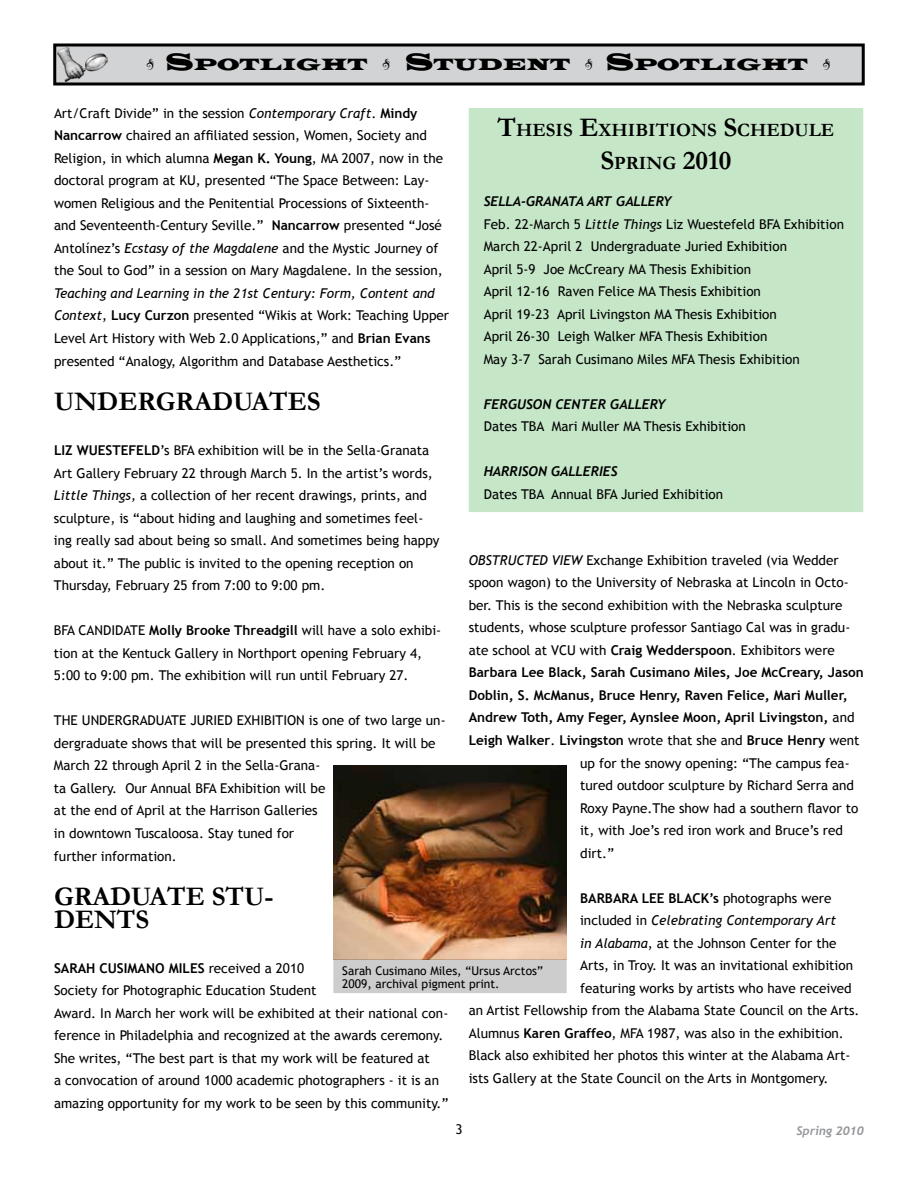
<style>
.page{position:relative;width:918px;height:1188px;background:#fff}
.page>*{position:absolute;margin:0;border:0;box-sizing:border-box;transform-origin:0 0}
.t1{font:700 27px/22.5px "Garamond";color:#000}
.t2{font:700 27px "Garamond";color:#000}
.t3{font:700 18.9px "Garamond";color:#000}
.t4{font:16.8px "Latin Wide";color:#000}
.t5{font:13.5px/22.5px "Trebuchet MS";color:#000}
.t6{font:700 13.5px "Trebuchet MS";color:#000}
.t7{font:italic 700 13.5px "Trebuchet";color:#000}
.t8{font:italic 13.5px "Trebuchet MS";color:#000}
.t9{font:12px/13.5px "Trebuchet MS";color:#000}
.t10{font:italic 700 12px "Trebuchet";color:#939598}
.s1{font-family:"Type Embellishments One Let Plain"}
.s2{font-size:24px}
.s3{font-style:italic}
.s4{font-weight:700}
.s5{font-size:27px}
.s6{font-size:18.9px}
.s7{font-weight:400}
.s8{font-style:normal}
</style>
<div class="page">
<div style="left:55px;top:45px;width:808px;height:39px;background:#d1d3d4"></div>
<div style="left:53px;top:44px;width:812px;height:42px;border:3px solid #000"></div>
<img style="left:57px;top:48px;width:51px;height:34px">
<div style="left:469px;top:108px;width:394px;height:404px;background:#c6e6c8"></div>
<img style="left:333px;top:766px;width:234px;height:193px">
<div style="left:334px;top:960px;width:232px;height:32px;background:#cdcdcd"></div>
<p class="t4" style="left:146px;top:54px;width:686px"><span class="s1">k</span> <span class="s2">S</span> POTLIGHT <span class="s1">k</span> <span class="s2">S</span> TUDENT <span class="s1">k</span> <span class="s2">S</span> POTLIGHT <span class="s1">k</span></p>
<p class="t5" style="left:54px;top:102px;width:391px">Art/Craft Divide” in the session <span class="s3">Contemporary Craft</span>. <span class="s4">Mindy Nancarrow</span> chaired an affiliated session, Women, Society and Religion, in which alumna <span class="s4">Megan K. Young</span>, MA 2007, now in the doctoral program at KU, presented “The Space Between: Lay&shy;women Religious and the Penitential Processions of Sixteenth&shy;and Seventeenth-Century Seville.” <span class="s4">Nancarrow</span> presented “José Antolínez’s <span class="s3">Ecstasy of the Magdalene</span> and the Mystic Journey of the Soul to God” in a session on Mary Magdalene. In the session,</p>
<p class="t5" style="left:54px;top:282px;width:397px"><span class="s3">Teaching and Learning in the 21st Century: Form, Content and Context</span>, <span class="s4">Lucy Curzon</span> presented “Wikis at Work: Teaching Upper Level Art History with Web 2.0 Applications,” and <span class="s4">Brian Evans </span>presented “Analogy, Algorithm and Database Aesthetics.”</p>
<h1 class="t1" style="left:54px;top:390px;width:268px">UNDERGRADUATES</h1>
<p class="t5" style="left:54px;top:440px;width:387px"><span class="s4">Liz Wuestefeld</span>’s BFA exhibition will be in the Sella-Granata Art Gallery February 22 through March 5. In the artist’s words, <span class="s3">Little Things,</span> a collection of her recent drawings, prints, and sculpture, is “about hiding and laughing and sometimes feel&shy;ing really sad about being so small. And sometimes being happy about it.” The public is invited to the opening reception on Thursday, February 25 from 7:00 to 9:00 pm.</p>
<p class="t5" style="left:54px;top:620px;width:33px">BFA candidat</p>
<h2 class="t3" style="left:498px;top:119px;width:337px"><span class="s5">T</span>HESIS <span class="s5">E</span>XHIBITIONS <span class="s5">S</span>CHEDULE</h2>
<h1 class="t2" style="left:600px;top:144px;width:133px">S<span class="s6">PRING</span> 2010</h1>
<p class="t7" style="left:484px;top:193px;width:190px">SELLA-GRANATA ART GALLERY</p>
<p class="t5" style="left:484px;top:213px;width:362px">Feb. 22-March 5 <span class="s3">Little Things</span> Liz Wuestefeld BFA Exhibition March 22-April 2 Undergraduate Juried Exhibition<br>April 5-9 Joe McCreary MA Thesis Exhibition<br>April 12-16 Raven Felice MA Thesis Exhibition<br>April 19-23 April Livingston MA Thesis Exhibition<br>April 26-30 Leigh Walker MFA Thesis Exhibition<br>May 3-7 Sarah Cusimano Miles MFA Thesis Exhibition</p>
<p class="t7" style="left:484px;top:396px;width:184px">FERGUSON CENTER GALLERY</p>
<p class="t5" style="left:484px;top:415px;width:264px">Dates TBA Mari Muller MA Thesis Exhibition</p>
<p class="t7" style="left:484px;top:463px;width:86px">HARR ISON GALLER</p>
<p class="t7" style="left:599px;top:463px;width:20px">IES</p>
<p class="t5" style="left:484px;top:483px;width:241px">Dates TBA Annual BFA Juried Exhibition</p>
<p class="t8" style="left:469px;top:552px;width:18px">Obstructed</p>
<p class="t8" style="left:552px;top:552px;width:17px">View</p>
<p class="t5" style="left:586px;top:549px;width:254px">Exchange Exhibition traveled (via Wedder</p>
<p class="t5" style="left:469px;top:572px;width:382px">spoon wagon) to the University of Nebraska at Lincoln in Octo-</p>
<p class="t5" style="left:469px;top:594px;width:375px">ber. This is the second exhibition with the Nebraska sculpture</p>
<p class="t5" style="left:469px;top:617px;width:383px">students, whose sculpture professor Santiago Cal was in gradu-</p>
<p class="t5" style="left:469px;top:639px;width:368px">ate school at VCU with <span class="s4">Craig Wedderspoon</span>. Exhibitors were</p>
<p class="t6" style="left:469px;top:664px;width:397px">Barbara Lee Black, Sarah Cusimano Miles, Joe McCreary, Jason</p>
<p class="t6" style="left:469px;top:687px;width:381px">Doblin, S. McManus, Bruce Henry, Raven Felice, Mari Muller,</p>
<p class="t6" style="left:469px;top:709px;width:387px">Andrew Toth, Amy Feger, Aynslee Moon, April Livingston, <span class="s7">and</span></p>
<p class="t6" style="left:469px;top:732px;width:392px">Leigh Walker<span class="s7">.</span> Livingston <span class="s7">wrote that she and</span> Bruce Henry <span class="s7">went</span></p>
<p class="t5" style="left:580px;top:752px;width:271px">up for the snowy opening: “The campus fea-</p>
<p class="t5" style="left:580px;top:774px;width:276px">tured outdoor sculpture by Richard Serra and</p>
<p class="t5" style="left:580px;top:797px;width:280px">Roxy Payne.The show had a southern flavor to</p>
<p class="t5" style="left:580px;top:819px;width:264px">it, with Joe’s red iron work and Bruce’s red</p>
<p class="t5" style="left:580px;top:842px;width:35px">dirt.”</p>
<p class="t6" style="left:580px;top:889px;width:18px">Barbara</p>
<p class="t5" style="left:642px;top:887px;width:191px"><span class="s4">Lee Black’s</span> photographs were</p>
<p class="t8" style="left:580px;top:912px;width:257px"><span class="s8">included in</span> Celebrating Contemporary Art</p>
<p class="t5" style="left:580px;top:932px;width:258px"><span class="s3">in Alabama</span>, at the Johnson Center for the</p>
<p class="t5" style="left:580px;top:954px;width:274px">Arts, in Troy. It was an invitational exhibition</p>
<p class="t5" style="left:580px;top:977px;width:273px">featuring works by artists who have received</p>
<p class="t5" style="left:469px;top:999px;width:392px">an Artist Fellowship from the Alabama State Council on the Arts.</p>
<p class="t5" style="left:469px;top:1022px;width:377px">Alumnus <span class="s4">Karen Graffeo</span>, MFA 1987, was also in the exhibition.</p>
<p class="t5" style="left:469px;top:1044px;width:383px">Black also exhibited her photos this winter at the Alabama Art-</p>
<p class="t5" style="left:469px;top:1067px;width:361px">ists Gallery at the State Council on the Arts in Montgomery.</p>
<p class="t5" style="left:54px;top:620px;width:389px;text-indent:84px">e <span class="s4">Molly Brooke Threadgill</span> will have a solo exhibi&shy;tion at the Kentuck Gallery in Northport opening February 4,<br>5:00 to 9:00 pm. The exhibition will run until February 27.</p>
<p class="t5" style="left:54px;top:710px;width:70px">The Undergraduat</p>
<p class="t5" style="left:179px;top:710px;width:80px">e Juri ed Exhibition</p>
<p class="t5" style="left:54px;top:710px;width:393px;text-indent:255px">is one of two large un&shy;dergraduate shows that will be presented this spring. It will be March 22 through April 2 in the Sella-Grana-<br>ta Gallery. Our Annual BFA Exhibition will be<br>at the end of April at the Harrison Galleries<br>in downtown Tuscaloosa. Stay tuned for<br>further information.</p>
<h1 class="t1" style="left:54px;top:885px;width:221px">GRADUATE STU-<br>DENTS</h1>
<p class="t6" style="left:54px;top:960px;width:17px">Sara</p>
<p class="t6" style="left:86px;top:960px;width:40px">h Cusimano</p>
<p class="t5" style="left:54px;top:957px;width:396px;text-indent:115px"><span class="s4">Miles</span> received a 2010<br>Society for Photographic Education Student<br>Award. In March her work will be exhibited at their national con&shy;ference in Philadelphia and recognized at the awards ceremony.<br>She writes, “The best part is that my work will be featured at<br>a convocation of around 1000 academic photographers - it is an amazing opportunity for my work to be seen by this community.”</p>
<p class="t9" style="left:342px;top:964px;width:202px">Sarah Cusimano Miles, “Ursus Arctos”<br>2009, archival pigment print.</p>
<p class="t5" style="left:455px;top:1118px;width:9px">3</p>
<p class="t10" style="left:797px;top:1123px;width:69px">SPRING 2010</p>
</div>
